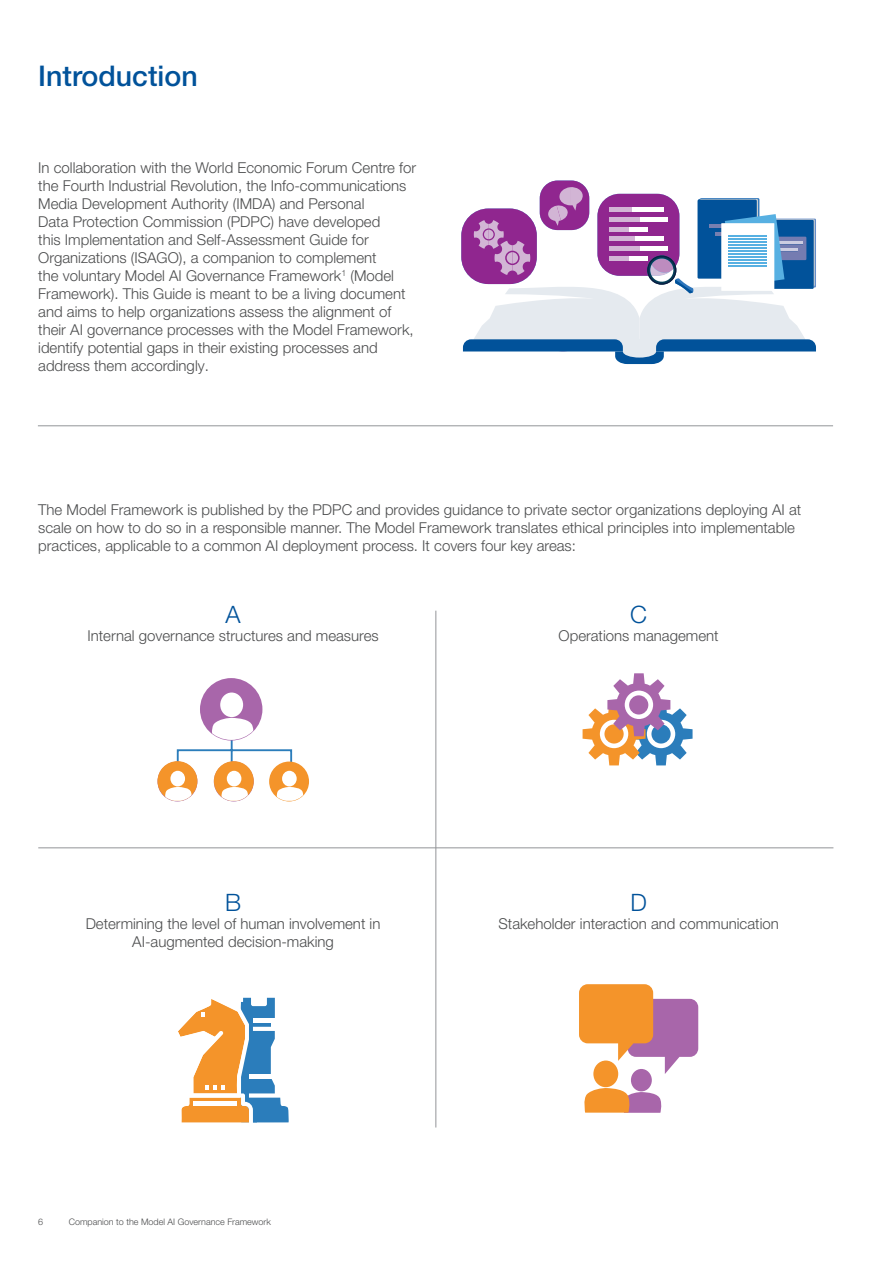
<style>
.page{position:relative;width:893px;height:1263px;background:#fff}
.page>*{position:absolute;margin:0;border:0;box-sizing:border-box;transform-origin:0 0}
.t1{font:500 28.5px "Helvetica Neue LT Pro";color:#01529a}
.t2{font:300 24px "Helvetica Neue LT Pro";color:#01529a}
.t3{font:300 15px/18px "Helvetica Neue LT Pro";color:#4b4c4d}
.t4{font:300 9px "Helvetica Neue LT Pro";color:#4b4c4d}
</style>
<div class="page">
<hr style="left:38px;top:847px;width:795px;height:1px;background:#939598">
<hr style="left:38px;top:425px;width:795px;height:1px;background:#939598">
<hr style="left:435px;top:611px;width:1px;height:516px;background:#939598">
<div style="left:540px;top:181px;width:49px;height:49px;background:#90268f;border-radius:18px"></div>
<svg style="left:463px;top:187px;width:353px;height:177px"></svg>
<svg style="left:583px;top:673px;width:109px;height:92px"></svg>
<svg style="left:178px;top:997px;width:111px;height:126px"></svg>
<hr style="left:249px;top:1075px;width:24px;height:4px;background:#fff">
<div style="left:631px;top:1069px;width:21px;height:22px;background:#a866aa;border-radius:50%"></div>
<div style="left:593px;top:1060px;width:25px;height:27px;background:#f4942a;border-radius:50%"></div>
<svg style="left:584px;top:1088px;width:78px;height:25px;background:#dc9577"></svg>
<svg style="left:579px;top:984px;width:119px;height:90px"></svg>
<div style="left:200px;top:678px;width:62px;height:62px;background:#a866aa;border-radius:50%"></div>
<div style="left:220px;top:692px;width:23px;height:25px;background:#fff;border-radius:50%"></div>
<svg style="left:176px;top:717px;width:117px;height:56px"></svg>
<div style="left:157px;top:761px;width:40px;height:40px;background:#f4942a;border-radius:50%"></div>
<div style="left:170px;top:771px;width:15px;height:15px;background:#fff;border-radius:50%"></div>
<svg style="left:164px;top:787px;width:28px;height:14px"></svg>
<div style="left:214px;top:761px;width:40px;height:40px;background:#f4942a;border-radius:50%"></div>
<div style="left:227px;top:771px;width:14px;height:15px;background:#fff;border-radius:50%"></div>
<svg style="left:220px;top:787px;width:29px;height:14px"></svg>
<div style="left:269px;top:761px;width:40px;height:40px;background:#f4942a;border-radius:50%"></div>
<div style="left:282px;top:771px;width:15px;height:15px;background:#fff;border-radius:50%"></div>
<svg style="left:276px;top:787px;width:28px;height:14px"></svg>
<h1 class="t1" style="left:38px;top:58px;width:161px">Introduction</h1>
<p class="t3" style="left:38px;top:159px;width:379px">In collaboration with the World Economic Forum Centre for the Fourth Industrial Revolution, the Info-communications Media Development Authority (IMDA) and Personal<br>Data Protection Commission (PDPC) have developed<br>this Implementation and Self-Assessment Guide for Organizations (ISAGO), a companion to complement<br>the voluntary Model AI Governance Framework<sup>1</sup> (Model Framework). This Guide is meant to be a living document and aims to help organizations assess the alignment of their AI governance processes with the Model Framework, identify potential gaps in their existing processes and address them accordingly.</p>
<p class="t3" style="left:38px;top:501px;width:764px">The Model Framework is published by the PDPC and provides guidance to private sector organizations deploying AI at scale on how to do so in a responsible manner. The Model Framework translates ethical principles into implementable practices, applicable to a common AI deployment process. It covers four key areas:</p>
<h2 class="t2" style="left:226px;top:600px;width:17px">A</h2>
<p class="t3" style="left:87px;top:627px;width:293px">Internal governance structures and measures</p>
<h2 class="t2" style="left:225px;top:888px;width:18px">B</h2>
<p class="t3" style="left:86px;top:915px;width:296px;text-align:center">Determining the level of human involvement in<br>AI-augmented decision-making</p>
<p class="t4" style="left:38px;top:1216px;width:7px">6</p>
<p class="t4" style="left:69px;top:1216px;width:204px">Companion to the Model AI Governance Framework</p>
<h2 class="t2" style="left:630px;top:600px;width:18px">C</h2>
<p class="t3" style="left:559px;top:627px;width:162px">Operations management</p>
<h2 class="t2" style="left:630px;top:888px;width:18px">D</h2>
<p class="t3" style="left:498px;top:915px;width:282px">Stakeholder interaction and communication</p>
</div>
